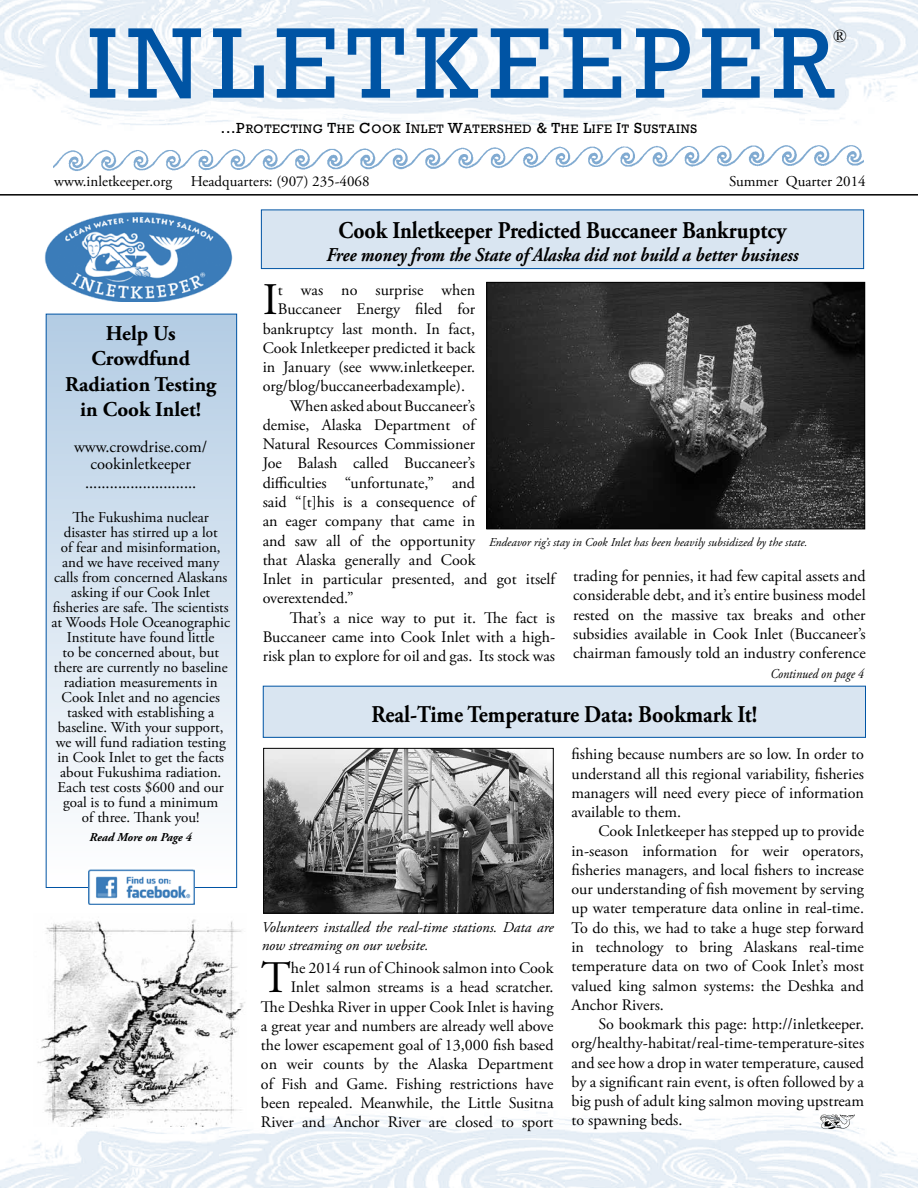
<style>
.page{position:relative;width:918px;height:1188px;background:#fff}
.page>*{position:absolute;margin:0;border:0;box-sizing:border-box;transform-origin:0 0}
.t1{font:102px "Rockwell";letter-spacing:.09em;color:#0054a4}
.t2{font:45.15px "Adobe Garamond Pro";color:#000}
.t3{font:700 24px "Adobe Garamond Pro";color:#000;scale:.9 1}
.t4{font:700 21px/25.2px "Adobe Garamond Pro";color:#000;text-align:center}
.t5{font:italic 700 19.5px "Adobe Garamond Pro";color:#000;scale:.9 1}
.t6{font:18px "Times New Roman";color:#000}
.t7{font:16.5px/16.5px "Adobe Garamond Pro";color:#000;text-align:center}
.t8{font:16.05px/19.2px "Adobe Garamond Pro";color:#000;text-align:justify}
.t9{font:15px/15px "Adobe Garamond Pro";color:#000;text-align:center}
.t10{font:italic 15px/18px "Adobe Garamond Pro";color:#000}
.t11{font:italic 13.5px "Adobe Garamond Pro";color:#000;scale:.9 1}
.t12{font:12.6px "Rockwell";letter-spacing:.05em;color:#000}
.t13{font:italic 12px "Adobe Garamond Pro";color:#000}
.t14{font:italic 700 12px "Adobe Garamond Pro";color:#000}
.s1{font-size:15px}
</style>
<div class="page">
<img style="left:0;top:0;width:918px;height:128px">
<img style="left:54px;top:145px;width:810px;height:26px">
<img style="left:0;top:1110px;width:918px;height:78px">
<img style="left:44px;top:212px;width:188px;height:90px">
<img style="left:33px;top:919px;width:213px;height:207px">
<hr style="left:0;top:194px;width:918px;height:2px;background:#000">
<svg style="left:820px;top:1115px;width:35px;height:14px"></svg>
<div style="left:46px;top:314px;width:191px;height:573px;background:linear-gradient(to bottom,#b3cce4,#fff)"></div>
<div style="left:46px;top:314px;width:191px;height:574px;border:1px solid #0054a4"></div>
<img style="left:88px;top:868px;width:106px;height:37px">
<div style="left:261px;top:210px;width:603px;height:59px;background:#d9e5f1"></div>
<div style="left:261px;top:210px;width:603px;height:59px;border:1px solid #0054a4"></div>
<div style="left:263px;top:686px;width:603px;height:51px;background:#d9e5f1"></div>
<div style="left:263px;top:686px;width:603px;height:52px;border:1px solid #0054a4"></div>
<img style="left:489px;top:284px;width:374px;height:243px">
<div style="left:487px;top:282px;width:378px;height:247px;border:1px solid #000"></div>
<img style="left:265px;top:750px;width:287px;height:161px">
<div style="left:263px;top:748px;width:291px;height:165px;border:1px solid #000"></div>
<h1 class="t1" style="left:87px;top:5px;width:749px">INLETKEEPER</h1>
<p class="t6" style="left:833px;top:24px;width:15px">®</p>
<p class="t12" style="left:221px;top:122px;width:478px"><span class="s1">...P</span>ROTECTING <span class="s1">T</span>HE <span class="s1">C</span>OOK <span class="s1">I</span>NLET <span class="s1">W</span>ATERSHED <span class="s1">&amp; T</span>HE <span class="s1">L</span>IFE <span class="s1">I</span>T <span class="s1">S</span>USTAINS</p>
<p class="t9" style="left:54px;top:174px;width:119px">www.inletkeeper.org</p>
<p class="t9" style="left:191px;top:174px;width:180px">Headquarters: (907) 235-4068</p>
<p class="t9" style="left:729px;top:174px;width:138px">Summer Quarter 2014</p>
<h3 class="t4" style="left:65px;top:321px;width:153px">Help Us<br>Crowdfund<br>Radiation Testing in Cook Inlet!</h3>
<p class="t7" style="left:74px;top:439px;width:135px">www.crowdrise.com/ cookinletkeeper</p>
<p class="t7" style="left:85px;top:475px;width:113px">...........................</p>
<p class="t9" style="left:51px;top:510px;width:180px">The Fukushima nuclear disaster has stirred up a lot<br>of fear and misinformation, and we have received many calls from concerned Alaskans asking if our Cook Inlet fisheries are safe. The scientists at Woods Hole Oceanographic<br>Institute have found little<br>to be concerned about, but there are currently no baseline radiation measurements in<br>Cook Inlet and no agencies tasked with establishing a baseline. With your support, we will fund radiation testing in Cook Inlet to get the facts about Fukushima radiation.<br>Each test costs $600 and our goal is to fund a minimum<br>of three. Thank you!</p>
<p class="t14" style="left:90px;top:831px;width:104px">Read More on Page 4</p>
<h3 class="t3" style="left:339px;top:216px;width:499px">Cook Inletkeeper Predicted Buccaneer Bankruptcy</h3>
<p class="t5" style="left:327px;top:244px;width:526px">Free money from the State of Alaska did not build a better business</p>
<h2 class="t2" style="left:263px;top:273px;width:17px">I</h2>
<p class="t8" style="left:278px;top:281px;width:199px">t was no surprise when</p>
<p class="t8" style="left:278px;top:300px;width:199px">Buccaneer Energy filed for</p>
<p class="t8" style="left:263px;top:320px;width:214px">bankruptcy last month. In fact,</p>
<p class="t8" style="left:263px;top:339px;width:214px">Cook Inletkeeper predicted it back</p>
<p class="t8" style="left:263px;top:358px;width:214px">in January (see www.inletkeeper.</p>
<p class="t8" style="left:263px;top:377px;width:204px">org/blog/buccaneerbadexample).</p>
<p class="t8" style="left:290px;top:397px;width:187px">When asked about Buccaneer’s</p>
<p class="t8" style="left:263px;top:416px;width:214px">demise, Alaska Department of</p>
<p class="t8" style="left:263px;top:435px;width:214px">Natural Resources Commissioner</p>
<p class="t8" style="left:263px;top:454px;width:214px">Joe Balash called Buccaneer’s</p>
<p class="t8" style="left:263px;top:474px;width:214px">difficulties “unfortunate,” and</p>
<p class="t8" style="left:263px;top:493px;width:214px">said “[t]his is a consequence of</p>
<p class="t8" style="left:263px;top:512px;width:214px">an eager company that came in</p>
<p class="t8" style="left:263px;top:531px;width:214px">and saw all of the opportunity</p>
<p class="t8" style="left:263px;top:551px;width:214px">that Alaska generally and Cook</p>
<p class="t8" style="left:263px;top:570px;width:294px">Inlet in particular presented, and got itself</p>
<p class="t8" style="left:263px;top:589px;width:93px">overextended.”</p>
<p class="t8" style="left:290px;top:608px;width:267px">That’s a nice way to put it. The fact is</p>
<p class="t8" style="left:263px;top:628px;width:294px">Buccaneer came into Cook Inlet with a high-</p>
<p class="t8" style="left:263px;top:647px;width:294px">risk plan to explore for oil and gas. Its stock was</p>
<p class="t13" style="left:489px;top:535px;width:320px">Endeavor rig’s stay in Cook Inlet has been heavily subsidized by the state.</p>
<p class="t8" style="left:573px;top:567px;width:294px">trading for pennies, it had few capital assets and considerable debt, and it’s entire business model rested on the massive tax breaks and other subsidies available in Cook Inlet (Buccaneer’s chairman famously told an industry conference</p>
<h3 class="t3" style="left:371px;top:700px;width:430px">Real-Time Temperature Data: Bookmark It!</h3>
<p class="t11" style="left:770px;top:666px;width:106px">Continued on page 4</p>
<p class="t10" style="left:262px;top:919px;width:293px">Volunteers installed the real-time stations. Data are now streaming on our website.</p>
<h2 class="t2" style="left:261px;top:951px;width:31px">T</h2>
<p class="t8" style="left:261px;top:959px;width:294px;text-align:right">he 2014 run of Chinook salmon into Cook Inlet salmon streams is a head scratcher.<br>The Deshka River in upper Cook Inlet is having a great year and numbers are already well above the lower escapement goal of 13,000 fish based on weir counts by the Alaska Department of Fish and Game. Fishing restrictions have been repealed. Meanwhile, the Little Susitna River and Anchor River are closed to sport</p>
<p class="t8" style="left:571px;top:745px;width:294px">fishing because numbers are so low. In order to understand all this regional variability, fisheries managers will need every piece of information available to them.</p>
<p class="t8" style="left:571px;top:822px;width:294px;text-indent:27px">Cook Inletkeeper has stepped up to provide in-season information for weir operators, fisheries managers, and local fishers to increase our understanding of fish movement by serving up water temperature data online in real-time.<br>To do this, we had to take a huge step forward in technology to bring Alaskans real-time temperature data on two of Cook Inlet’s most valued king salmon systems: the Deshka and Anchor Rivers.</p>
<p class="t8" style="left:571px;top:1015px;width:294px;text-indent:27px">So bookmark this page: http://inletkeeper. org/healthy-habitat/real-time-temperature-sites and see how a drop in water temperature, caused by a significant rain event, is often followed by a big push of adult king salmon moving upstream to spawning beds.</p>
</div>
